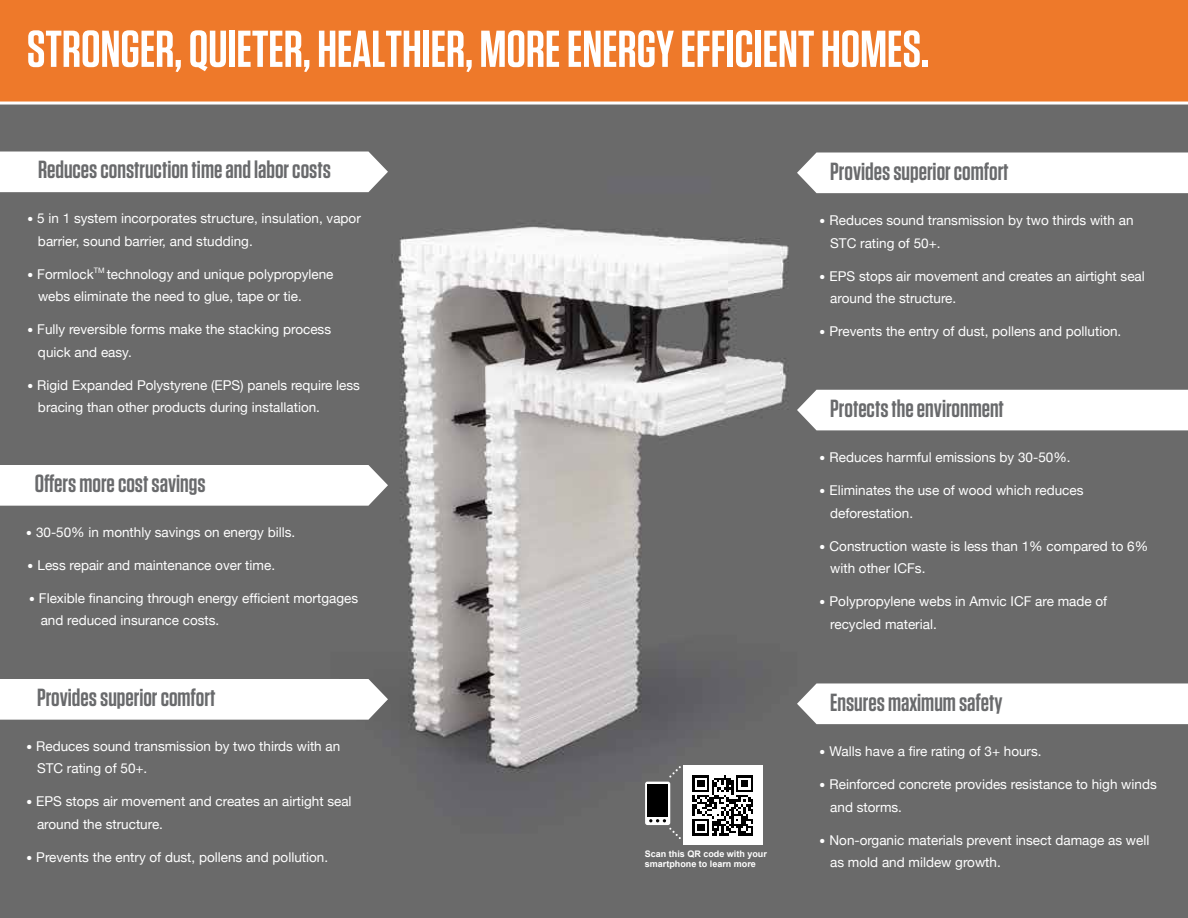
<style>
.page{position:relative;width:1188px;height:918px;background:#fff}
.page>*{position:absolute;margin:0;border:0;box-sizing:border-box;transform-origin:0 0}
.t1{font:600 51.75px "Tungsten";color:#fff}
.t2{font:600 24.75px "Tungsten";color:#696a6c}
.t3{font:13.5px/22.5px "Helvetica Neue";color:#fff}
.t4{font:700 9px/10.8px "Arial";color:#fff}
.s1{font-size:19.5px}
</style>
<div class="page">
<img style="left:0;top:105px;width:1188px;height:813px">
<div style="left:0;top:0;width:1188px;height:103px;background:#ee792a"></div>
<hr style="left:0;top:102px;width:1188px;height:3px;background:#fff">
<svg style="left:0;top:152px;width:388px;height:40px"></svg>
<svg style="left:0;top:465px;width:388px;height:41px"></svg>
<svg style="left:0;top:679px;width:388px;height:41px"></svg>
<svg style="left:797px;top:153px;width:391px;height:40px"></svg>
<svg style="left:797px;top:390px;width:391px;height:40px"></svg>
<svg style="left:797px;top:683px;width:391px;height:41px"></svg>
<div style="left:645px;top:782px;width:25px;height:43px;background:#fff;border-radius:2px"></div>
<div style="left:647px;top:784px;width:21px;height:33px;background:#000"></div>
<svg style="left:649px;top:765px;width:114px;height:80px"></svg>
<h1 class="t1" style="left:27px;top:22px;width:904px">STRONGER, QUIETER, HEALTHIER, MORE ENERGY EFFICIENT HOMES.</h1>
<h2 class="t2" style="left:38px;top:157px;width:294px">Reduces construction time and labor costs</h2>
<p class="t3" style="left:38px;top:208px;width:324px;text-indent:-11px"><span class="s1">•</span> 5 in 1 system incorporates structure, insulation, vapor barrier, sound barrier, and studding.</p>
<p class="t3" style="left:38px;top:264px;width:297px;text-indent:-11px"><span class="s1">•</span> Formlock<sup>TM</sup> technology and unique polypropylene webs eliminate the need to glue, tape or tie.</p>
<p class="t3" style="left:38px;top:319px;width:295px;text-indent:-11px"><span class="s1">•</span> Fully reversible forms make the stacking process quick and easy.</p>
<p class="t3" style="left:38px;top:375px;width:324px;text-indent:-11px"><span class="s1">•</span> Rigid Expanded Polystyrene (EPS) panels require less bracing than other products during installation.</p>
<h2 class="t2" style="left:35px;top:470px;width:172px">Offers more cost savings</h2>
<p class="t3" style="left:25px;top:522px;width:271px"><span class="s1">•</span> 30-50% in monthly savings on energy bills.</p>
<p class="t3" style="left:27px;top:555px;width:250px"><span class="s1">•</span> Less repair and maintenance over time.</p>
<p class="t3" style="left:41px;top:588px;width:319px;text-indent:-12px"><span class="s1">•</span> Flexible financing through energy efficient mortgages and reduced insurance costs.</p>
<h2 class="t2" style="left:37px;top:684px;width:180px">Provides superior comfort</h2>
<p class="t3" style="left:37px;top:736px;width:305px;text-indent:-11px"><span class="s1">•</span> Reduces sound transmission by two thirds with an<br>STC rating of 50+.</p>
<p class="t3" style="left:37px;top:791px;width:316px;text-indent:-11px"><span class="s1">•</span> EPS stops air movement and creates an airtight seal around the structure.</p>
<p class="t3" style="left:26px;top:847px;width:304px"><span class="s1">•</span> Prevents the entry of dust, pollens and pollution.</p>
<p class="t4" style="left:645px;top:848px;width:124px">Scan this QR code with your smartphone to learn more</p>
<h2 class="t2" style="left:830px;top:159px;width:180px">Provides superior comfort</h2>
<p class="t3" style="left:830px;top:210px;width:305px;text-indent:-11px"><span class="s1">•</span> Reduces sound transmission by two thirds with an<br>STC rating of 50+.</p>
<p class="t3" style="left:830px;top:265px;width:316px;text-indent:-11px"><span class="s1">•</span> EPS stops air movement and creates an airtight seal around the structure.</p>
<p class="t3" style="left:819px;top:321px;width:304px"><span class="s1">•</span> Prevents the entry of dust, pollens and pollution.</p>
<h2 class="t2" style="left:830px;top:396px;width:175px">Protects the environment</h2>
<p class="t3" style="left:819px;top:447px;width:253px"><span class="s1">•</span> Reduces harmful emissions by 30-50%.</p>
<p class="t3" style="left:830px;top:480px;width:255px;text-indent:-11px"><span class="s1">•</span> Eliminates the use of wood which reduces deforestation.</p>
<p class="t3" style="left:830px;top:536px;width:320px;text-indent:-11px"><span class="s1">•</span> Construction waste is less than 1% compared to 6% with other ICFs.</p>
<p class="t3" style="left:830px;top:591px;width:279px;text-indent:-11px"><span class="s1">•</span> Polypropylene webs in Amvic ICF are made of recycled material.</p>
<h2 class="t2" style="left:830px;top:689px;width:174px">Ensures maximum safety</h2>
<p class="t3" style="left:819px;top:741px;width:224px"><span class="s1">•</span> Walls have a fire rating of 3+ hours.</p>
<p class="t3" style="left:830px;top:774px;width:328px;text-indent:-11px"><span class="s1">•</span> Reinforced concrete provides resistance to high winds and storms.</p>
<p class="t3" style="left:830px;top:829px;width:321px;text-indent:-11px"><span class="s1">•</span> Non-organic materials prevent insect damage as well as mold and mildew growth.</p>
</div>
